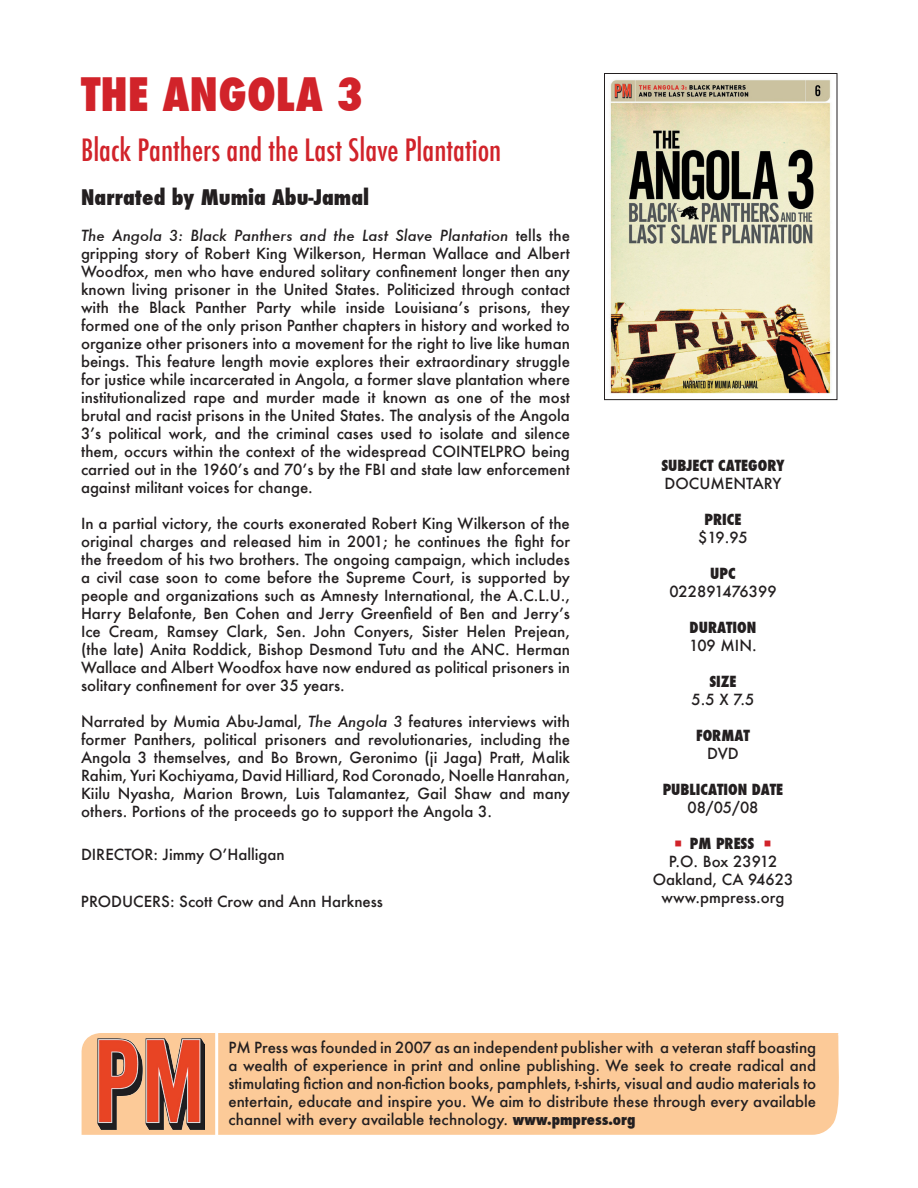
<style>
.page{position:relative;width:918px;height:1188px;background:#fff}
.page>*{position:absolute;margin:0;border:0;box-sizing:border-box;transform-origin:0 0}
.t1{font:800 condensed 45px "Futura";color:#d1232a}
.t2{font:500 condensed 30px "Futura";color:#d1232a}
.t3{font:800 condensed 21px "Futura";color:#231f20}
.t4{font:500 15px/18px "Futura";color:#231f20;text-align:justify}
.t5{font:800 condensed 15px "Futura";color:#231f20}
.s1{font-style:italic}
.s2{font-weight:800;font-stretch:condensed}
</style>
<div class="page">
<img style="left:610px;top:80px;width:221px;height:314px">
<div style="left:604px;top:73px;width:233px;height:327px;border:1px solid #231f20"></div>
<div style="left:81px;top:1033px;width:758px;height:102px;background:#fcca98"></div>
<hr style="left:215px;top:1033px;width:3px;height:103px;background:#fff">
<img style="left:97px;top:1037px;width:108px;height:92px">
<h1 class="t1" style="left:81px;top:64px;width:284px">THE ANGOLA 3</h1>
<h2 class="t2" style="left:81px;top:131px;width:422px">Black Panthers and the Last Slave Plantation</h2>
<h3 class="t3" style="left:81px;top:183px;width:290px">Narrated by Mumia Abu-Jamal</h3>
<p class="t4" style="left:81px;top:226px;width:491px"><span class="s1">The Angola 3: Black Panthers and the Last Slave Plantation</span> tells the gripping story of Robert King Wilkerson, Herman Wallace and Albert Woodfox, men who have endured solitary confinement longer then any known living prisoner in the United States. Politicized through contact with the Black Panther Party while inside Louisianaʼs prisons, they formed one of the only prison Panther chapters in history and worked to organize other prisoners into a movement for the right to live like human beings. This feature length movie explores their extraordinary struggle for justice while incarcerated in Angola, a former slave plantation where institutionalized rape and murder made it known as one of the most brutal and racist prisons in the United States. The analysis of the Angola 3ʼs political work, and the criminal cases used to isolate and silence them, occurs within the context of the widespread COINTELPRO being carried out in the 1960ʼs and 70ʼs by the FBI and state law enforcement against militant voices for change.</p>
<p class="t4" style="left:81px;top:514px;width:491px">In a partial victory, the courts exonerated Robert King Wilkerson of the original charges and released him in 2001; he continues the fight for the freedom of his two brothers. The ongoing campaign, which includes a civil case soon to come before the Supreme Court, is supported by people and organizations such as Amnesty International, the A.C.L.U., Harry Belafonte, Ben Cohen and Jerry Greenfield of Ben and Jerryʼs Ice Cream, Ramsey Clark, Sen. John Conyers, Sister Helen Prejean, (the late) Anita Roddick, Bishop Desmond Tutu and the ANC. Herman Wallace and Albert Woodfox have now endured as political prisoners in solitary confinement for over 35 years.</p>
<p class="t4" style="left:81px;top:712px;width:490px">Narrated by Mumia Abu-Jamal, <span class="s1">The Angola 3</span> features interviews with former Panthers, political prisoners and revolutionaries, including the Angola 3 themselves, and Bo Brown, Geronimo (ji Jaga) Pratt, Malik Rahim, Yuri Kochiyama, David Hilliard, Rod Coronado, Noelle Hanrahan, Kiilu Nyasha, Marion Brown, Luis Talamantez, Gail Shaw and many others. Portions of the proceeds go to support the Angola 3.</p>
<p class="t4" style="left:81px;top:845px;width:205px">DIRECTOR: Jimmy OʼHalligan</p>
<p class="t4" style="left:81px;top:892px;width:304px">PRODUCERS: Scott Crow and Ann Harkness</p>
<p class="t5" style="left:661px;top:455px;width:125px">SUBJECT CATEGORY</p>
<p class="t4" style="left:665px;top:474px;width:118px">DOCUMENTARY</p>
<p class="t5" style="left:705px;top:509px;width:38px">PRICE</p>
<p class="t4" style="left:698px;top:528px;width:51px">$19.95</p>
<p class="t5" style="left:710px;top:563px;width:27px">UPC</p>
<p class="t4" style="left:669px;top:582px;width:109px">022891476399</p>
<p class="t5" style="left:690px;top:617px;width:68px">DURATION</p>
<p class="t4" style="left:689px;top:636px;width:69px">109 MIN.</p>
<p class="t5" style="left:709px;top:671px;width:29px">SIZE</p>
<p class="t4" style="left:692px;top:690px;width:64px">5.5 X 7.5</p>
<p class="t5" style="left:696px;top:725px;width:55px">FORMAT</p>
<p class="t4" style="left:707px;top:744px;width:33px">DVD</p>
<p class="t5" style="left:663px;top:779px;width:122px">PUBLICATION DATE</p>
<p class="t4" style="left:687px;top:798px;width:73px">08/05/08</p>
<p class="t5" style="left:690px;top:833px;width:66px">PM PRESS</p>
<p class="t4" style="left:653px;top:852px;width:142px;text-align:center">P.O. Box 23912<br>Oakland, CA 94623 www.pmpress.org</p>
<p class="t4" style="left:228px;top:1038px;width:589px">PM Press was founded in 2007 as an independent publisher with a veteran staff boasting a wealth of experience in print and online publishing. We seek to create radical and stimulating fiction and non-fiction books, pamphlets, t-shirts, visual and audio materials to entertain, educate and inspire you. We aim to distribute these through every available channel with every available technology. <span class="s2">www.pmpress.org</span></p>
</div>
